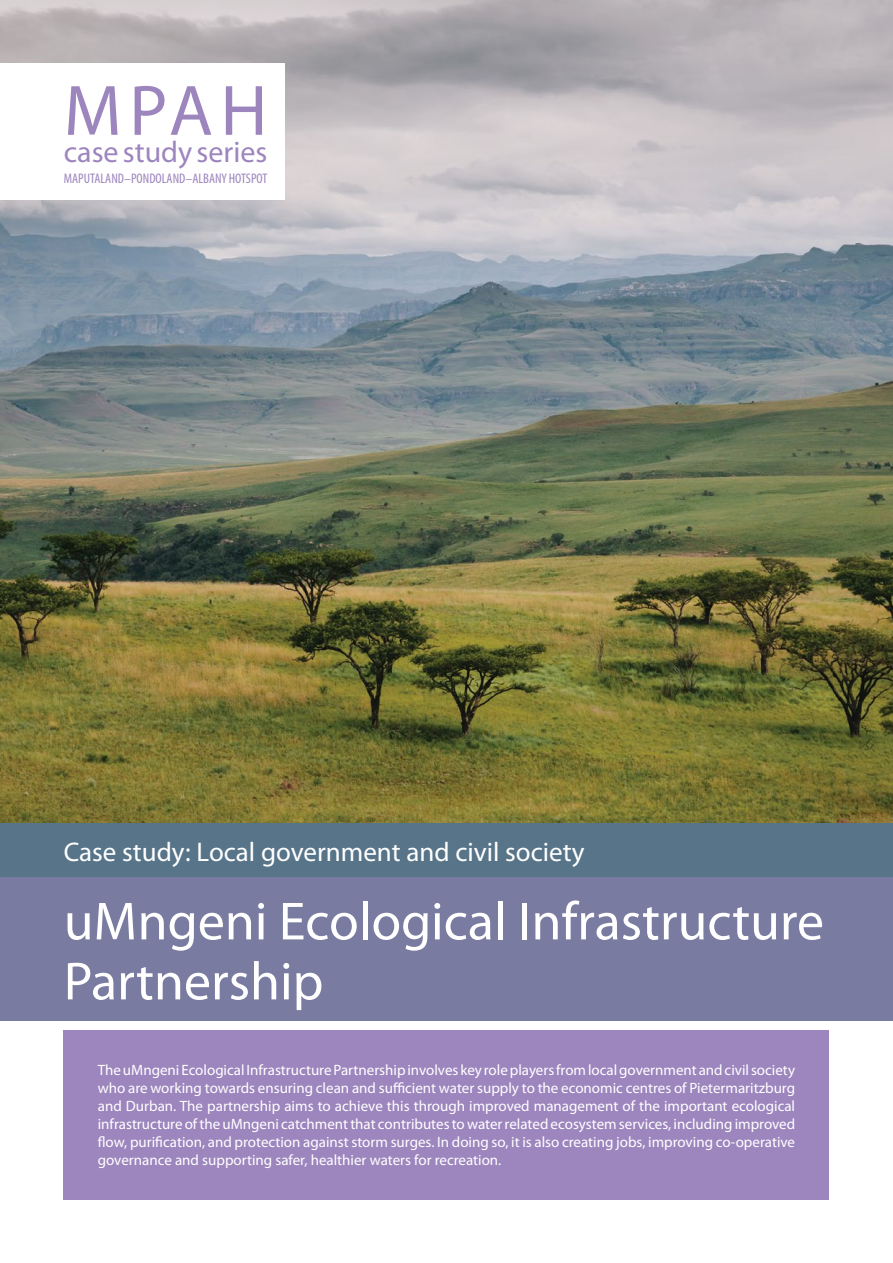
<style>
.page{position:relative;width:893px;height:1263px;background:#fff}
.page>*{position:absolute;margin:0;border:0;box-sizing:border-box;transform-origin:0 0}
.t1{font:72px "Myriad Pro";color:#9d85be}
.t2{font:54px/60px "Myriad Pro";color:#fff}
.t3{font:30px "Myriad Pro";color:#9d85be}
.t4{font:27px "Myriad Pro";color:#fff}
.t5{font:15px/18px "Myriad Pro";color:#fff;text-align:justify}
.t6{font:condensed 13.95px "Myriad Pro";color:#9d85be}
</style>
<div class="page">
<img style="left:0;top:0;width:893px;height:823px">
<div style="left:0;top:64px;width:284px;height:136px;background:#fff"></div>
<div style="left:64px;top:1030px;width:765px;height:169px;background:#9d85be"></div>
<div style="left:0;top:823px;width:893px;height:55px;background:#577489"></div>
<div style="left:0;top:878px;width:893px;height:143px;background:#797ba0"></div>
<h1 class="t1" style="left:64px;top:66px;width:205px">MPAH</h1>
<h3 class="t3" style="left:64px;top:133px;width:205px">case study series</h3>
<p class="t6" style="left:64px;top:170px;width:205px">MAPUTALAND–PONDOLAND–ALBANY HOTSPOT</p>
<h3 class="t4" style="left:64px;top:835px;width:522px">Case study: Local government and civil society</h3>
<h2 class="t2" style="left:64px;top:890px;width:762px">uMngeni Ecological Infrastructure<br>Partnership</h2>
<p class="t5" style="left:98px;top:1061px;width:699px">The uMngeni Ecological Infrastructure Partnership involves key role players from local government and civil society who are working towards ensuring clean and sufficient water supply to the economic centres of Pietermaritzburg and Durban. The partnership aims to achieve this through improved management of the important ecological infrastructure of the uMngeni catchment that contributes to water related ecosystem services, including improved flow, purification, and protection against storm surges. In doing so, it is also creating jobs, improving co-operative governance and supporting safer, healthier waters for recreation.</p>
</div>
